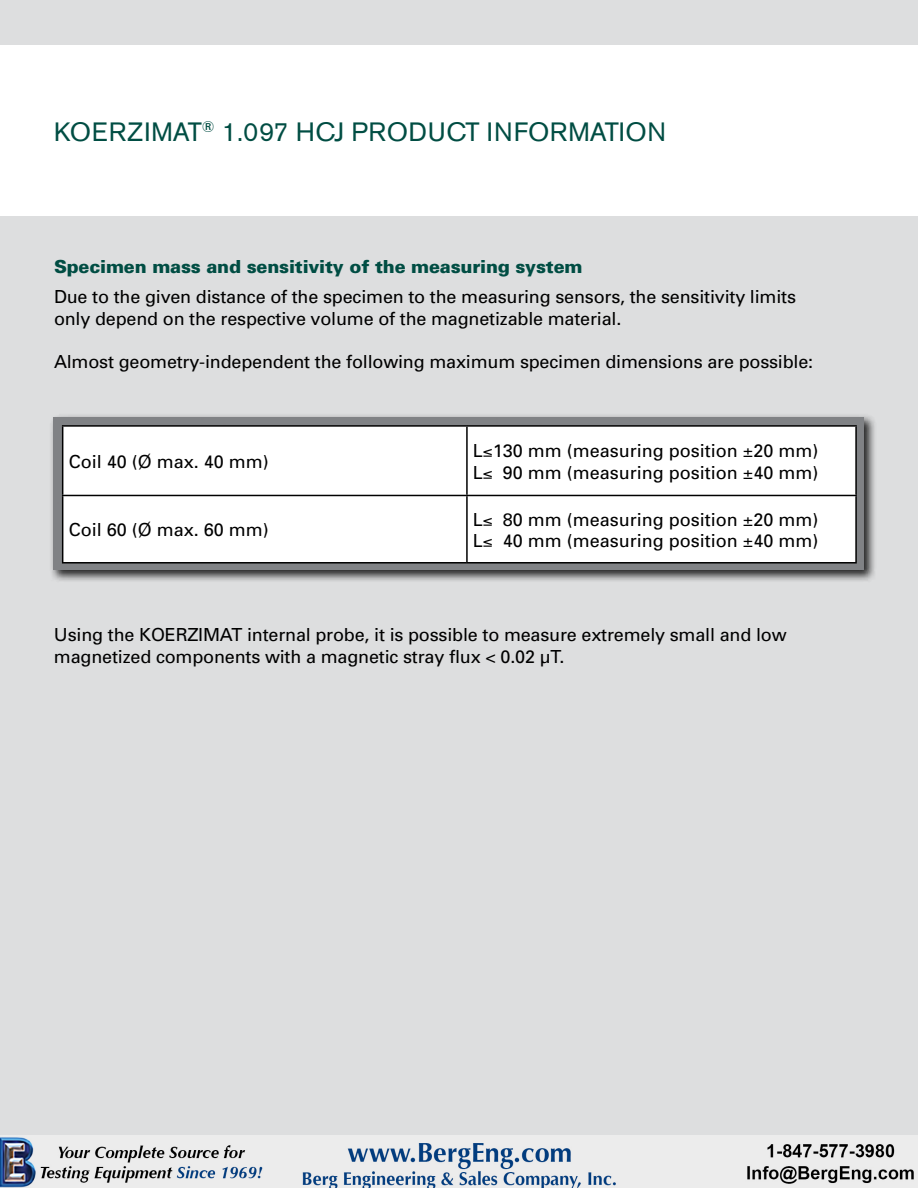
<style>
.page{position:relative;width:918px;height:1188px;background:#dddedf}
.page>*{position:absolute;margin:0;border:0;box-sizing:border-box;transform-origin:0 0}
.t1{font:26.25px "Akzidenz Grotesk BE";letter-spacing:.02em;color:#004d43}
.t2{font:18px/21.6px "Univers";letter-spacing:-.01em;color:#000}
.t3{font:900 18px "Univers";letter-spacing:-.01em;color:#004d43}
</style>
<div class="page">
<div style="left:0;top:45px;width:918px;height:171px;background:#fff"></div>
<div style="left:50px;top:414px;width:827px;height:169px;background:#000;opacity:.84"></div>
<div style="left:53px;top:417px;width:811px;height:153px;background:#808285"></div>
<div style="left:63px;top:427px;width:792px;height:135px;background:#fff"></div>
<hr style="left:62px;top:425px;width:405px;height:2px;background:#000">
<hr style="left:62px;top:427px;width:1px;height:68px;background:#000">
<hr style="left:467px;top:425px;width:390px;height:2px;background:#000">
<hr style="left:466px;top:427px;width:2px;height:68px;background:#000">
<hr style="left:855px;top:427px;width:2px;height:68px;background:#000">
<hr style="left:62px;top:495px;width:405px;height:1px;background:#000">
<hr style="left:62px;top:496px;width:1px;height:66px;background:#000">
<hr style="left:467px;top:495px;width:390px;height:1px;background:#000">
<hr style="left:466px;top:496px;width:2px;height:66px;background:#000">
<hr style="left:855px;top:496px;width:2px;height:66px;background:#000">
<hr style="left:62px;top:562px;width:405px;height:2px;background:#000">
<hr style="left:467px;top:562px;width:390px;height:2px;background:#000">
<img style="left:0;top:1135px;width:918px;height:53px">
<h1 class="t1" style="left:54px;top:116px;width:614px">KOERZIMAT<sup>®</sup> 1.097 HCJ PRODUCT INFORMATION</h1>
<p class="t3" style="left:54px;top:256px;width:530px">Specimen mass and sensitivity of the measuring system</p>
<p class="t2" style="left:54px;top:286px;width:744px">Due to the given distance of the specimen to the measuring sensors, the sensitivity limits only depend on the respective volume of the magnetizable material.</p>
<p class="t2" style="left:54px;top:351px;width:761px">Almost geometry-independent the following maximum specimen dimensions are possible:</p>
<p class="t2" style="left:69px;top:450px;width:202px">Coil 40 (Ø max. 40 mm)</p>
<p class="t2" style="left:473px;top:440px;width:347px">L≤130 mm (measuring position ±20 mm)<br>L≤ 90 mm (measuring position ±40 mm)</p>
<p class="t2" style="left:69px;top:519px;width:202px">Coil 60 (Ø max. 60 mm)</p>
<p class="t2" style="left:473px;top:508px;width:347px">L≤ 80 mm (measuring position ±20 mm)<br>L≤ 40 mm (measuring position ±40 mm)</p>
<p class="t2" style="left:54px;top:623px;width:734px">Using the KOERZIMAT internal probe, it is possible to measure extremely small and low magnetized components with a magnetic stray flux &lt; 0.02 µT.</p>
</div>
